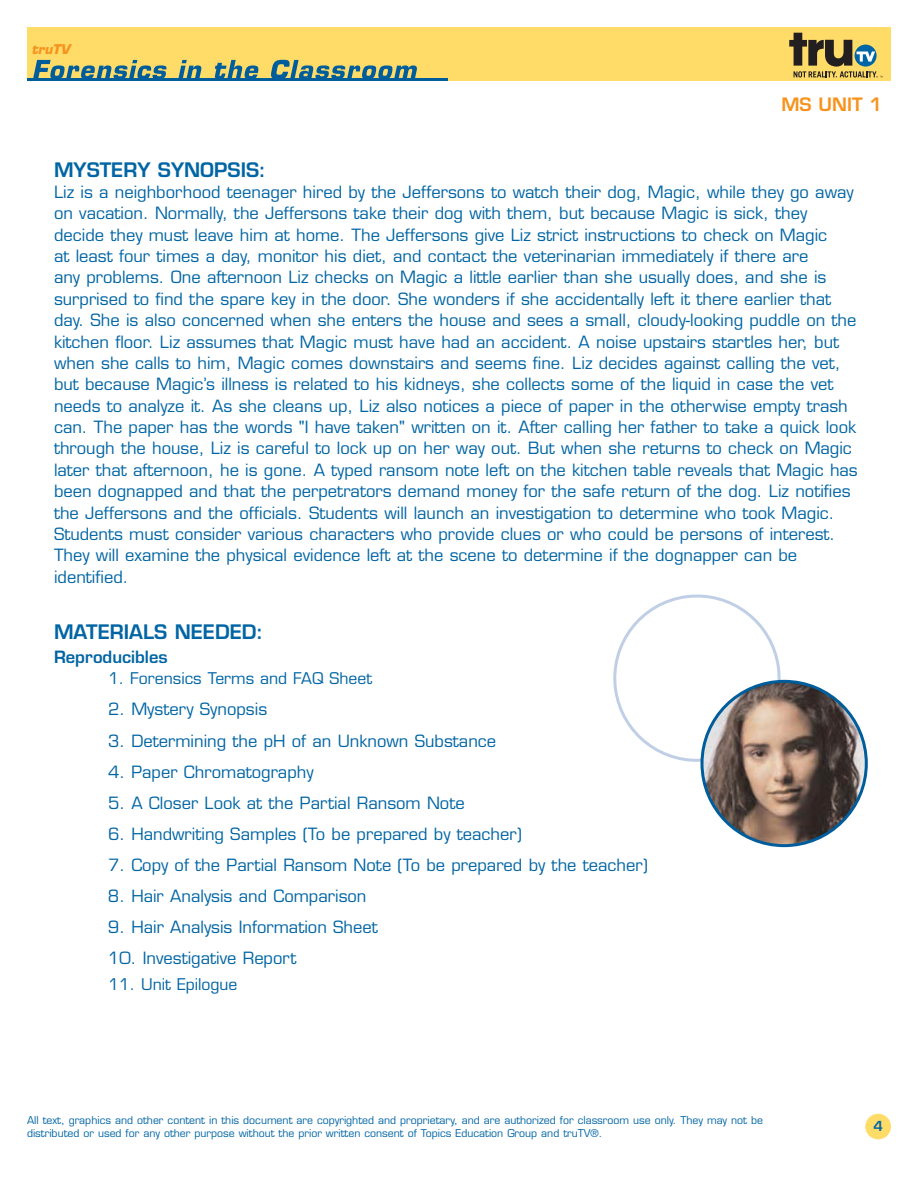
<style>
.page{position:relative;width:918px;height:1188px;background:#fff}
.page>*{position:absolute;margin:0;border:0;box-sizing:border-box;transform-origin:0 0}
.t1{font:600 19.5px "Eurostile";color:#0065a4}
.t2{font:600 18px "Eurostile";color:#f7931d}
.t3{font:16.5px/21.3px "Eurostile";color:#0065a4}
.t4{font:600 16.5px "Eurostile";color:#0065a4}
.t5{font:15.75px "Eurostile";color:#0065a4}
.t6{font:600 13.5px "Eurostile";color:#0065a4}
.t7{font:italic 700 13.05px "Eurostile";color:#f7931d}
.t8{font:10.5px/12.6px "Eurostile";color:#0065a4}
</style>
<div class="page">
<div style="left:27px;top:27px;width:864px;height:54px;background:#ffdc68"></div>
<svg style="left:33px;top:60px;width:134px;height:18px"></svg>
<svg style="left:178px;top:60px;width:24px;height:18px"></svg>
<svg style="left:214px;top:60px;width:45px;height:18px"></svg>
<svg style="left:271px;top:60px;width:146px;height:18px"></svg>
<hr style="left:27px;top:78px;width:421px;height:3px;background:#005d9c">
<svg style="left:789px;top:33px;width:94px;height:44px"></svg>
<div style="left:865px;top:1114px;width:26px;height:25px;background:#ffdc68;border-radius:50%"></div>
<svg style="left:613px;top:594px;width:255px;height:253px"></svg>
<p class="t7" style="left:31px;top:44px;width:42px">truTV</p>
<p class="t2" style="left:781px;top:97px;width:102px">MS UNIT 1</p>
<p class="t1" style="left:54px;top:162px;width:214px">MYSTERY SYNOPSIS:</p>
<p class="t3" style="left:54px;top:183px;width:805px">Liz is a neighborhood teenager hired by the Jeffersons to watch their dog, Magic, while they go away on vacation. Normally, the Jeffersons take their dog with them, but because Magic is sick, they decide they must leave him at home. The Jeffersons give Liz strict instructions to check on Magic<br>at least four times a day, monitor his diet, and contact the veterinarian immediately if there are<br>any problems. One afternoon Liz checks on Magic a little earlier than she usually does, and she is surprised to find the spare key in the door. She wonders if she accidentally left it there earlier that day. She is also concerned when she enters the house and sees a small, cloudy-looking puddle on the kitchen floor. Liz assumes that Magic must have had an accident. A noise upstairs startles her, but when she calls to him, Magic comes downstairs and seems fine. Liz decides against calling the vet, but because Magic’s illness is related to his kidneys, she collects some of the liquid in case the vet needs to analyze it. As she cleans up, Liz also notices a piece of paper in the otherwise empty trash can. The paper has the words "I have taken" written on it. After calling her father to take a quick look through the house, Liz is careful to lock up on her way out. But when she returns to check on Magic later that afternoon, he is gone. A typed ransom note left on the kitchen table reveals that Magic has been dognapped and that the perpetrators demand money for the safe return of the dog. Liz notifies the Jeffersons and the officials. Students will launch an investigation to determine who took Magic.<br>Students must consider various characters who provide clues or who could be persons of interest.<br>They will examine the physical evidence left at the scene to determine if the dognapper can be identified.</p>
<p class="t1" style="left:54px;top:624px;width:211px">MATERIALS NEEDED:</p>
<p class="t4" style="left:54px;top:651px;width:115px">Reproducibles</p>
<p class="t5" style="left:108px;top:673px;width:266px">1. Forensics Terms and FAQ Sheet</p>
<p class="t3" style="left:108px;top:701px;width:161px">2. Mystery Synopsis</p>
<p class="t3" style="left:108px;top:732px;width:390px">3. Determining the pH of an Unknown Substance</p>
<p class="t3" style="left:108px;top:763px;width:207px">4. Paper Chromatography</p>
<p class="t3" style="left:108px;top:794px;width:358px">5. A Closer Look at the Partial Ransom Note</p>
<p class="t3" style="left:108px;top:825px;width:415px">6. Handwriting Samples (To be prepared by teacher)</p>
<p class="t3" style="left:108px;top:856px;width:541px">7. Copy of the Partial Ransom Note (To be prepared by the teacher)</p>
<p class="t3" style="left:108px;top:887px;width:260px">8. Hair Analysis and Comparison</p>
<p class="t3" style="left:108px;top:918px;width:271px">9. Hair Analysis Information Sheet</p>
<p class="t3" style="left:108px;top:949px;width:190px">10. Investigative Report</p>
<p class="t5" style="left:108px;top:978px;width:131px">11. Unit Epilogue</p>
<p class="t8" style="left:27px;top:1115px;width:738px">All text, graphics and other content in this document are copyrighted and proprietary, and are authorized for classroom use only. They may not be distributed or used for any other purpose without the prior written consent of Topics Education Group and truTV®.</p>
<p class="t6" style="left:874px;top:1121px;width:11px">4</p>
</div>
